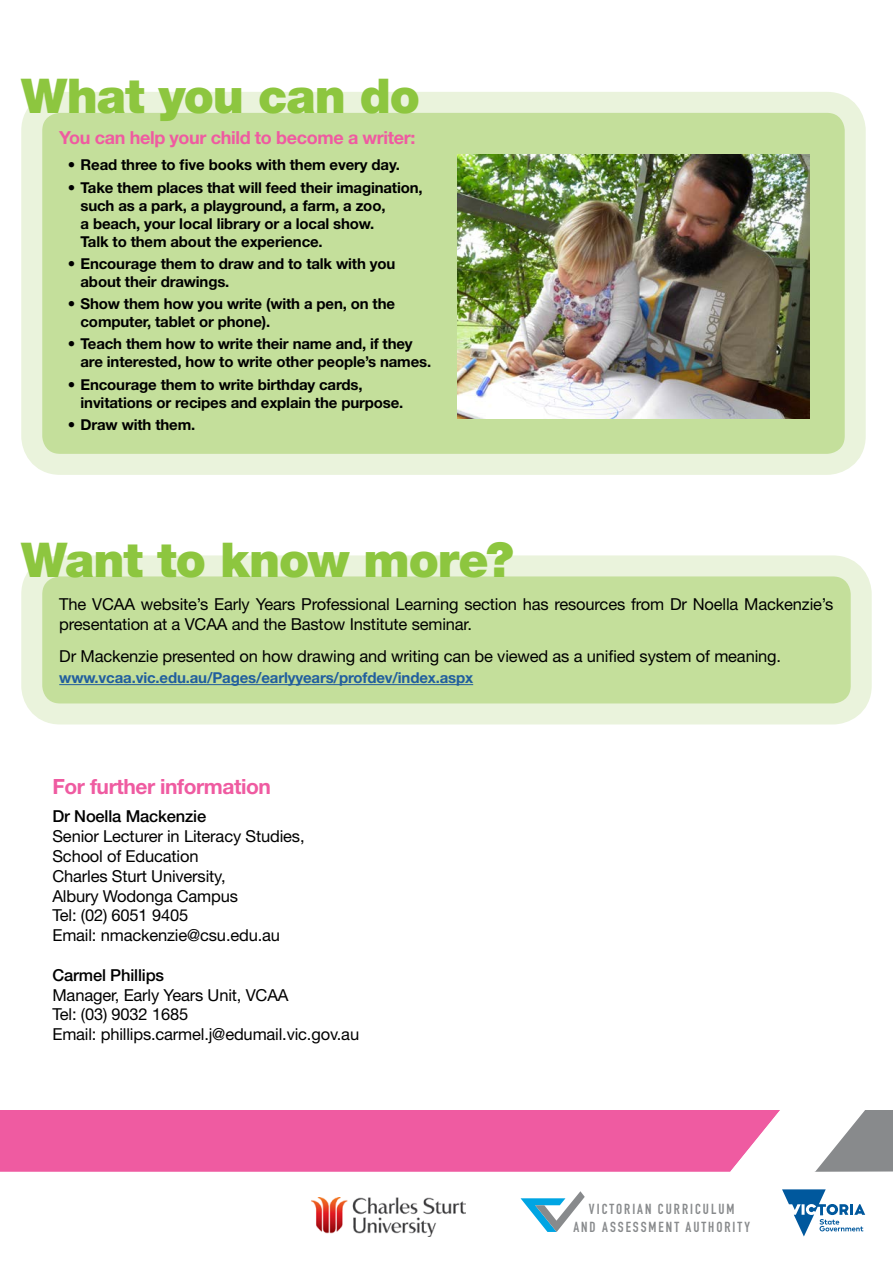
<style>
.page{position:relative;width:893px;height:1263px;background:#fff}
.page>*{position:absolute;margin:0;border:0;box-sizing:border-box;transform-origin:0 0}
.large_green{font:900 48px "Helvetica Neue LT";letter-spacing:-.02em;color:#8dc63f}
.pink_bold_text{font:700 21px "Helvetica Neue LT";letter-spacing:-.02em;color:#ef5ba1}
._12_pt_pink{font:700 18px "Helvetica Neue LT";letter-spacing:-.02em;color:#ef5ba1}
.bullet_text{font:16.5px/19.8px "Helvetica Neue LT";letter-spacing:-.01em;color:#000}
.bullet_text-2{font:500 16.5px "Helvetica Neue LT";letter-spacing:-.01em;color:#000}
.t1{font:700 15px/18px "Helvetica Neue LT";letter-spacing:-.01em;color:#000}
.grey_10pt{font:700 15px "Helvetica Neue LT";letter-spacing:-.01em;color:#215e9e}
.t2{font:14.4px/17.1px "DIN Engschrift Alternate";letter-spacing:.14em;color:#888a8c;text-align:center}
</style>
<div class="page">
<div style="left:32px;top:566px;width:829px;height:148px;background:#c4df9b;border-radius:28px"></div>
<hr style="left:59px;top:684px;width:414px;height:1px;background:#215e9e">
<div style="left:21px;top:555px;width:851px;height:169px;border:21px solid #eaf3dc;border-radius:28px"></div>
<div style="left:32px;top:102px;width:823px;height:362px;background:#c4df9b;border-radius:28px"></div>
<div style="left:21px;top:92px;width:845px;height:383px;border:21px solid #eaf3dc;border-radius:28px"></div>
<img style="left:457px;top:154px;width:353px;height:264px">
<div style="left:0;top:1110px;width:730px;height:62px;background:#ef5ba1"></div>
<svg style="left:730px;top:1110px;width:163px;height:62px"></svg>
<svg style="left:521px;top:1191px;width:64px;height:41px"></svg>
<svg style="left:782px;top:1189px;width:83px;height:47px"></svg>
<img style="left:312px;top:1197px;width:154px;height:39px">
<p class="large_green" style="left:21px;top:68px;width:400px">What you can do</p>
<p class="_12_pt_pink" style="left:59px;top:126px;width:358px">You can help your child to become a writer:</p>
<p class="t1" style="left:68px;top:156px;width:334px">• Read three to five books with them every day.</p>
<p class="t1" style="left:81px;top:178px;width:344px;text-indent:-13px">• Take them places that will feed their imagination, such as a park, a playground, a farm, a zoo,<br>a beach, your local library or a local show.<br>Talk to them about the experience.</p>
<p class="t1" style="left:81px;top:254px;width:316px;text-indent:-13px">• Encourage them to draw and to talk with you about their drawings.</p>
<p class="t1" style="left:81px;top:295px;width:316px;text-indent:-13px">• Show them how you write (with a pen, on the computer, tablet or phone).</p>
<p class="t1" style="left:81px;top:335px;width:352px;text-indent:-13px">• Teach them how to write their name and, if they are interested, how to write other people’s names.</p>
<p class="t1" style="left:81px;top:375px;width:324px;text-indent:-13px">• Encourage them to write birthday cards, invitations or recipes and explain the purpose.</p>
<p class="t1" style="left:68px;top:415px;width:129px">• Draw with them.</p>
<p class="large_green" style="left:21px;top:531px;width:494px">Want to know more?</p>
<p class="bullet_text" style="left:59px;top:594px;width:775px">The VCAA website’s Early Years Professional Learning section has resources from Dr Noella Mackenzie’s presentation at a VCAA and the Bastow Institute seminar.</p>
<p class="bullet_text" style="left:59px;top:646px;width:723px">Dr Mackenzie presented on how drawing and writing can be viewed as a unified system of meaning.</p>
<p class="grey_10pt" style="left:59px;top:668px;width:415px">www.vcaa.vic.edu.au/Pages/earlyyears/profdev/index.aspx</p>
<p class="pink_bold_text" style="left:52px;top:774px;width:220px">For further information</p>
<p class="bullet_text-2" style="left:52px;top:807px;width:155px">Dr Noella Mackenzie</p>
<p class="bullet_text" style="left:52px;top:826px;width:254px">Senior Lecturer in Literacy Studies,</p>
<p class="bullet_text" style="left:52px;top:846px;width:148px">School of Education</p>
<p class="bullet_text" style="left:52px;top:866px;width:175px">Charles Sturt University,</p>
<p class="bullet_text" style="left:52px;top:885px;width:187px">Albury Wodonga Campus</p>
<p class="bullet_text" style="left:52px;top:905px;width:137px">Tel: (02) 6051 9405</p>
<p class="bullet_text" style="left:52px;top:925px;width:229px">Email: nmackenzie@csu.edu.au</p>
<p class="bullet_text-2" style="left:52px;top:965px;width:113px">Carmel Phillips</p>
<p class="bullet_text" style="left:52px;top:984px;width:238px">Manager, Early Years Unit, VCAA</p>
<p class="bullet_text" style="left:52px;top:1004px;width:137px">Tel: (03) 9032 1685</p>
<p class="bullet_text" style="left:52px;top:1024px;width:308px">Email: phillips.carmel.j@edumail.vic.gov.au</p>
<p class="t2" style="left:573px;top:1201px;width:178px">VICTORIAN CURRICULUM<br>AND ASSESSMENT AUTHORITY</p>
</div>
